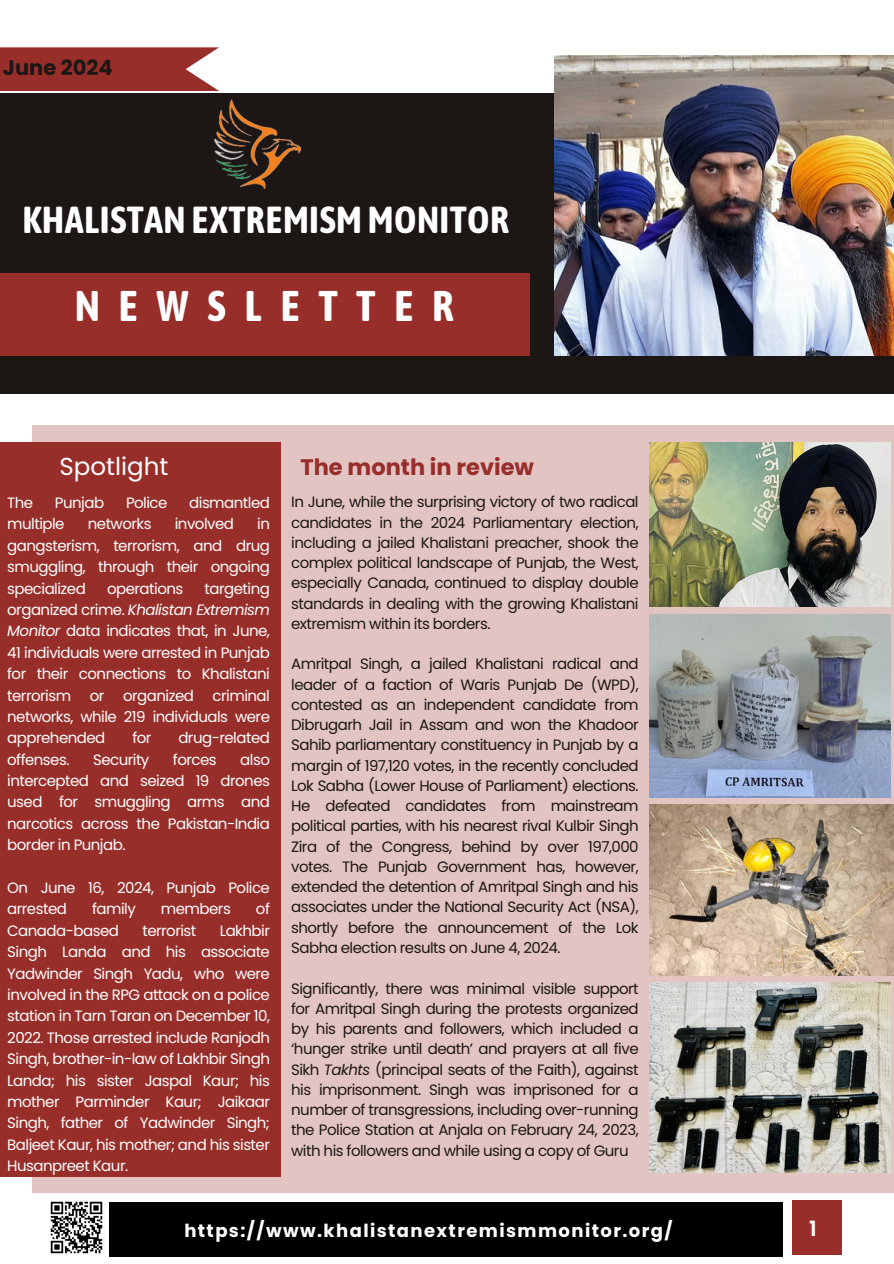
<style>
.page{position:relative;width:894px;height:1264px;background:#fff}
.page>*{position:absolute;margin:0;border:0;box-sizing:border-box;transform-origin:0 0}
.t1{font:700 42.75px "Asap Condensed";letter-spacing:.43em;color:#fff}
.t2{font:700 37.5px "Asap Condensed";letter-spacing:.01em;color:#fff}
.t3{font:24.45px "Poppins";color:#fff}
.t4{font:700 22.5px "Poppins";color:#982e2a}
.t5{font:700 21px "Poppins";color:#1c1715}
.t6{font:600 21px "Poppins";color:#fff}
.t7{font:700 18px "Poppins";letter-spacing:.08em;color:#fff}
.t8{font:15px/20.2px "Poppins";letter-spacing:-.035em;color:#1c1715;text-align:justify}
.t9{font:15px/21.3px "Poppins";letter-spacing:-.035em;color:#fff;text-align:justify}
.s1{font-style:italic}
</style>
<div class="page">
<div style="left:0;top:93px;width:893px;height:300px;background:#1c1715"></div>
<div style="left:32px;top:425px;width:861px;height:767px;background:#e2c4c3"></div>
<div style="left:0;top:442px;width:280px;height:734px;background:#982e2a"></div>
<div style="left:0;top:272px;width:529px;height:83px;background:#982e2a"></div>
<img style="left:554px;top:55px;width:339px;height:301px">
<img style="left:214px;top:100px;width:86px;height:89px">
<svg style="left:0;top:47px;width:219px;height:44px;background:#a03f3b"></svg>
<div style="left:109px;top:1202px;width:673px;height:54px;background:#000"></div>
<div style="left:791px;top:1200px;width:49px;height:54px;background:#982e2a"></div>
<img style="left:50px;top:1201px;width:53px;height:53px">
<img style="left:649px;top:442px;width:241px;height:165px">
<img style="left:649px;top:614px;width:241px;height:184px">
<img style="left:649px;top:804px;width:244px;height:171px">
<img style="left:649px;top:983px;width:241px;height:189px">
<h4 class="t5" style="left:3px;top:52px;width:111px">June 2024</h4>
<p class="t2" style="left:22px;top:198px;width:488px">KHALISTAN EXTREMISMMONITOR</p>
<p class="t1" style="left:75px;top:281px;width:380px">NEWSLETTER</p>
<p class="t3" style="left:59px;top:449px;width:110px">Spotlight</p>
<p class="t9" style="left:7px;top:492px;width:27px">The</p>
<p class="t9" style="left:55px;top:492px;width:51px">Punjab</p>
<p class="t9" style="left:126px;top:492px;width:43px">Police</p>
<p class="t9" style="left:189px;top:492px;width:82px">dismantled</p>
<p class="t9" style="left:7px;top:513px;width:59px">multiple</p>
<p class="t9" style="left:88px;top:513px;width:65px">networks</p>
<p class="t9" style="left:175px;top:513px;width:61px">involved</p>
<p class="t9" style="left:7px;top:513px;width:264px;text-indent:250px">in gangsterism, terrorism, and drug smuggling, through their ongoing specialized</p>
<p class="t9" style="left:7px;top:577px;width:264px;text-indent:197px">targeting organized crime. <span class="s1">Khalistan Extremism Monitor</span> data indicates that, in June, 41 individuals were arrested in Punjab for their connections to Khalistani terrorism or organized criminal networks, while 219 individuals were apprehended</p>
<p class="t9" style="left:107px;top:577px;width:78px">operations</p>
<p class="t9" style="left:132px;top:727px;width:21px">for</p>
<p class="t9" style="left:178px;top:727px;width:93px">drug-related</p>
<p class="t9" style="left:7px;top:748px;width:64px">offenses.</p>
<p class="t9" style="left:93px;top:748px;width:58px">Security</p>
<p class="t9" style="left:173px;top:748px;width:45px">forces</p>
<p class="t9" style="left:7px;top:748px;width:264px;text-indent:233px">also intercepted and seized 19 drones used for smuggling arms and narcotics across the Pakistan-India border in Punjab.</p>
<h6 class="t9" style="left:7px;top:877px;width:264px">On June 16, 2024, Punjab Police arrested</h6>
<h6 class="t9" style="left:92px;top:898px;width:45px">family</h6>
<h6 class="t9" style="left:161px;top:898px;width:71px">members</h6>
<h6 class="t9" style="left:256px;top:898px;width:16px">of</h6>
<h6 class="t9" style="left:7px;top:919px;width:113px">Canada-based</h6>
<h6 class="t9" style="left:142px;top:919px;width:55px">terrorist</h6>
<h6 class="t9" style="left:7px;top:919px;width:264px;text-indent:212px">Lakhbir Singh Landa and his associate Yadwinder Singh Yadu, who were involved in the RPG attack on a police station in Tarn Taran on December 10, 2022. Those arrested include Ranjodh Singh, brother-in-law of Lakhbir Singh Landa; his sister Jaspal Kaur; his mother Parminder Kaur; Jaikaar Singh, father of Yadwinder Singh; Baljeet Kaur, his mother; and his sister Husanpreet Kaur.</h6>
<p class="t4" style="left:300px;top:451px;width:235px">The month in review</p>
<p class="t8" style="left:291px;top:492px;width:349px">In June, while the surprising victory of two radical candidates in the 2024 Parliamentary election, including a jailed Khalistani preacher, shook the complex political landscape of Punjab, the West, especially Canada, continued to display double standards in dealing with the growing Khalistani extremism within its borders.</p>
<p class="t8" style="left:291px;top:654px;width:349px">Amritpal Singh, a jailed Khalistani radical and leader of a faction of Waris Punjab De (WPD), contested as an independent candidate from Dibrugarh Jail in Assam and won the Khadoor Sahib parliamentary constituency in Punjab by a margin of 197,120 votes, in the recently concluded Lok Sabha (Lower House of Parliament) elections.<br>He defeated candidates from mainstream political parties, with his nearest rival Kulbir Singh Zira of the Congress, behind by over 197,000 votes. The Punjab Government has, however, extended the detention of Amritpal Singh and his associates under the National Security Act (NSA), shortly before the announcement of the Lok Sabha election results on June 4, 2024.</p>
<p class="t8" style="left:291px;top:978px;width:349px">Significantly, there was minimal visible support for Amritpal Singh during the protests organized by his parents and followers, which included a ‘hunger strike until death’ and prayers at all five Sikh <span class="s1">Takhts</span> (principal seats of the Faith), against his imprisonment. Singh was imprisoned for a number of transgressions, including over-running the Police Station at Anjala on February 24, 2023, with his followers and while using a copy of Guru</p>
<p class="t7" style="left:184px;top:1217px;width:489px">https://www.khalistanextremismmonitor.org/</p>
<p class="t6" style="left:809px;top:1213px;width:9px">1</p>
</div>
